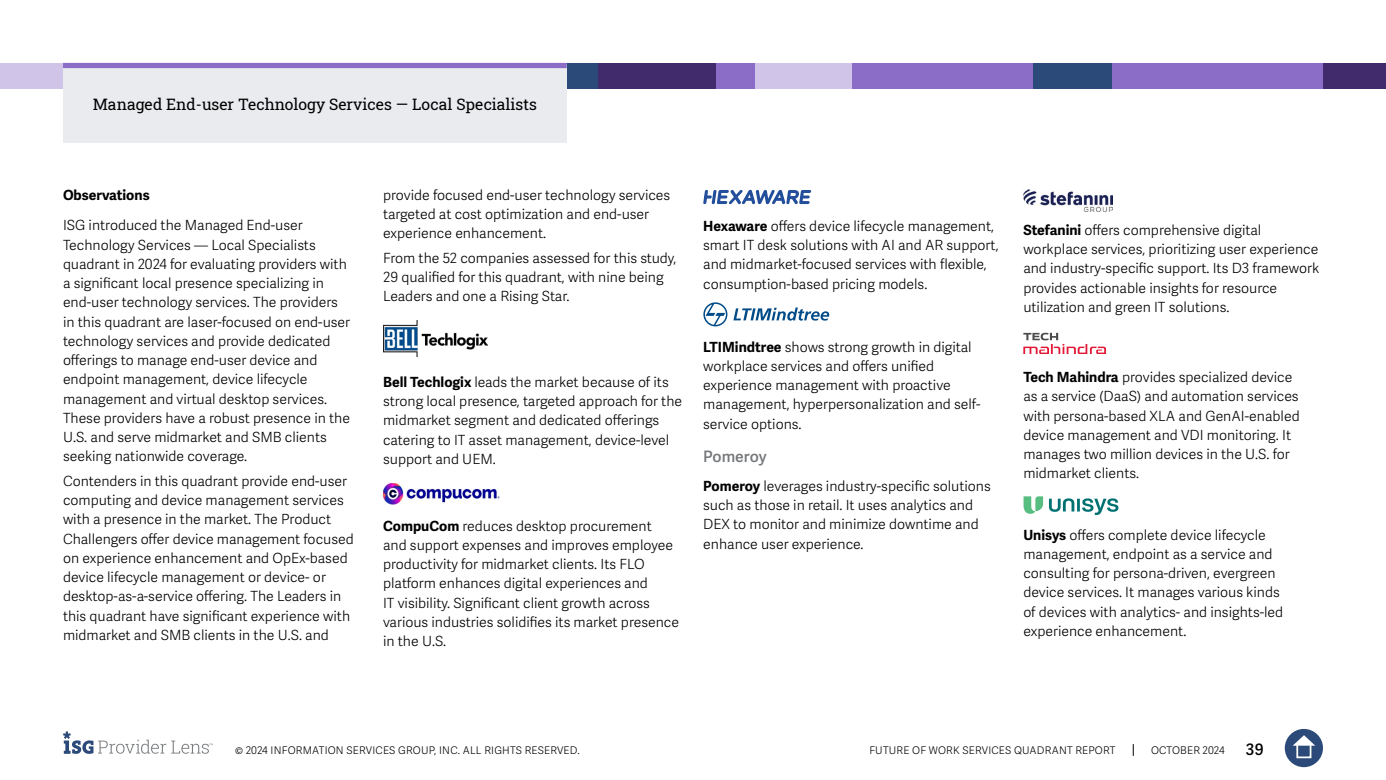
<style>
.page{position:relative;width:1386px;height:780px;background:#fff}
.page>*{position:absolute;margin:0;border:0;box-sizing:border-box;transform-origin:0 0}
.t1{font:15.75px "Roboto Slab ISG P Regular";color:#000}
.t2{font:600 15.75px "Adelle Sans";letter-spacing:-.005em;color:#75787b}
.t3{font:600 15.75px "Adelle Sans";color:#000}
.t4{font:300 14px/19.2px "Adelle Sans";color:#000101}
.t5{font:700 14px "Adelle Sans";color:#000}
.t6{font:300 10.5px "Adelle Sans";letter-spacing:.02em;color:#000}
.s1{font-weight:700}
</style>
<div class="page">
<div style="left:1285px;top:729px;width:38px;height:38px;background:#2b4a79;border-radius:50%"></div>
<svg style="left:1293px;top:735px;width:22px;height:10px"></svg>
<div style="left:1296px;top:743px;width:15px;height:15px;border:2px solid #fff"></div>
<svg style="left:63px;top:731px;width:150px;height:23px"></svg>
<svg style="left:1133px;top:744px;width:1px;height:12px"></svg>
<div style="left:1047px;top:63px;width:276px;height:26px;background:#8b6cc6"></div>
<div style="left:0;top:63px;width:158px;height:26px;background:#d0c4e8"></div>
<div style="left:850px;top:63px;width:184px;height:26px;background:#8b6cc6"></div>
<div style="left:1323px;top:63px;width:63px;height:26px;background:#422b6d"></div>
<div style="left:1033px;top:63px;width:79px;height:26px;background:#2b4a79"></div>
<div style="left:754px;top:63px;width:98px;height:26px;background:#d0c4e8"></div>
<div style="left:598px;top:63px;width:157px;height:26px;background:#8b6cc6"></div>
<div style="left:598px;top:63px;width:118px;height:26px;background:#422b6d"></div>
<div style="left:567px;top:63px;width:31px;height:26px;background:#2b4a79"></div>
<img style="left:383px;top:320px;width:105px;height:36px">
<img style="left:383px;top:483px;width:116px;height:21px">
<svg style="left:703px;top:190px;width:108px;height:14px"></svg>
<svg style="left:703px;top:302px;width:24px;height:24px"></svg>
<svg style="left:733px;top:307px;width:96px;height:13px"></svg>
<img style="left:1024px;top:189px;width:89px;height:23px">
<svg style="left:1023px;top:333px;width:83px;height:21px"></svg>
<svg style="left:1024px;top:496px;width:19px;height:18px"></svg>
<svg style="left:1049px;top:498px;width:69px;height:17px"></svg>
<div style="left:63px;top:64px;width:504px;height:78px;background:#e9ebee"></div>
<div style="left:63px;top:63px;width:504px;height:5px;background:#8b6cc6"></div>
<p class="t1" style="left:93px;top:93px;width:446px">Managed End-user Technology Services — Local Specialists</p>
<p class="t5" style="left:63px;top:187px;width:88px">Observations</p>
<p class="t4" style="left:63px;top:216px;width:289px">ISG introduced the Managed End-user Technology Services — Local Specialists quadrant in 2024 for evaluating providers with a significant local presence specializing in end-user technology services. The providers in this quadrant are laser-focused on end-user technology services and provide dedicated offerings to manage end-user device and endpoint management, device lifecycle management and virtual desktop services.<br>These providers have a robust presence in the U.S. and serve midmarket and SMB clients seeking nationwide coverage.</p>
<p class="t4" style="left:63px;top:472px;width:292px">Contenders in this quadrant provide end-user computing and device management services with a presence in the market. The Product Challengers offer device management focused on experience enhancement and OpEx-based device lifecycle management or device- or desktop-as-a-service offering. The Leaders in this quadrant have significant experience with midmarket and SMB clients in the U.S. and</p>
<p class="t4" style="left:383px;top:185px;width:289px">provide focused end-user technology services targeted at cost optimization and end-user experience enhancement.</p>
<p class="t4" style="left:383px;top:248px;width:295px">From the 52 companies assessed for this study,<br>29 qualified for this quadrant, with nine being<br>Leaders and one a Rising Star.</p>
<p class="t4" style="left:383px;top:373px;width:301px"><span class="s1">Bell Techlogix</span> leads the market because of its strong local presence, targeted approach for the midmarket segment and dedicated offerings catering to IT asset management, device-level support and UEM.</p>
<p class="t4" style="left:383px;top:516px;width:297px"><span class="s1">CompuCom</span> reduces desktop procurement<br>and support expenses and improves employee productivity for midmarket clients. Its FLO platform enhances digital experiences and<br>IT visibility. Significant client growth across various industries solidifies its market presence in the U.S.</p>
<p class="t4" style="left:703px;top:217px;width:297px"><span class="s1">Hexaware</span> offers device lifecycle management, smart IT desk solutions with AI and AR support, and midmarket-focused services with flexible, consumption-based pricing models.</p>
<p class="t4" style="left:703px;top:337px;width:279px"><span class="s1">LTIMindtree</span> shows strong growth in digital workplace services and offers unified experience management with proactive management, hyperpersonalization and self&shy;service options.</p>
<p class="t2" style="left:703px;top:447px;width:65px">Pomeroy</p>
<p class="t4" style="left:703px;top:476px;width:289px"><span class="s1">Pomeroy</span> leverages industry-specific solutions such as those in retail. It uses analytics and DEX to monitor and minimize downtime and enhance user experience.</p>
<p class="t4" style="left:1023px;top:221px;width:298px"><span class="s1">Stefanini</span> offers comprehensive digital workplace services, prioritizing user experience and industry-specific support. Its D3 framework provides actionable insights for resource utilization and green IT solutions.</p>
<p class="t4" style="left:1023px;top:368px;width:278px"><span class="s1">Tech Mahindra</span> provides specialized device as a service (DaaS) and automation services with persona-based XLA and GenAI-enabled device management and VDI monitoring. It manages two million devices in the U.S. for midmarket clients.</p>
<p class="t4" style="left:1023px;top:525px;width:261px"><span class="s1">Unisys</span> offers complete device lifecycle management, endpoint as a service and consulting for persona-driven, evergreen device services. It manages various kinds of devices with analytics- and insights-led experience enhancement.</p>
<p class="t6" style="left:235px;top:744px;width:346px">© 2024 INFORMATION SERVICES GROUP, INC. ALL RIGHTS RESERVED.</p>
<p class="t6" style="left:869px;top:744px;width:248px">FUTURE OF WORK SERVICES QUADRANT REPORT</p>
<p class="t6" style="left:1151px;top:744px;width:75px">OCTOBER 2024</p>
<p class="t3" style="left:1246px;top:740px;width:19px">39</p>
</div>
